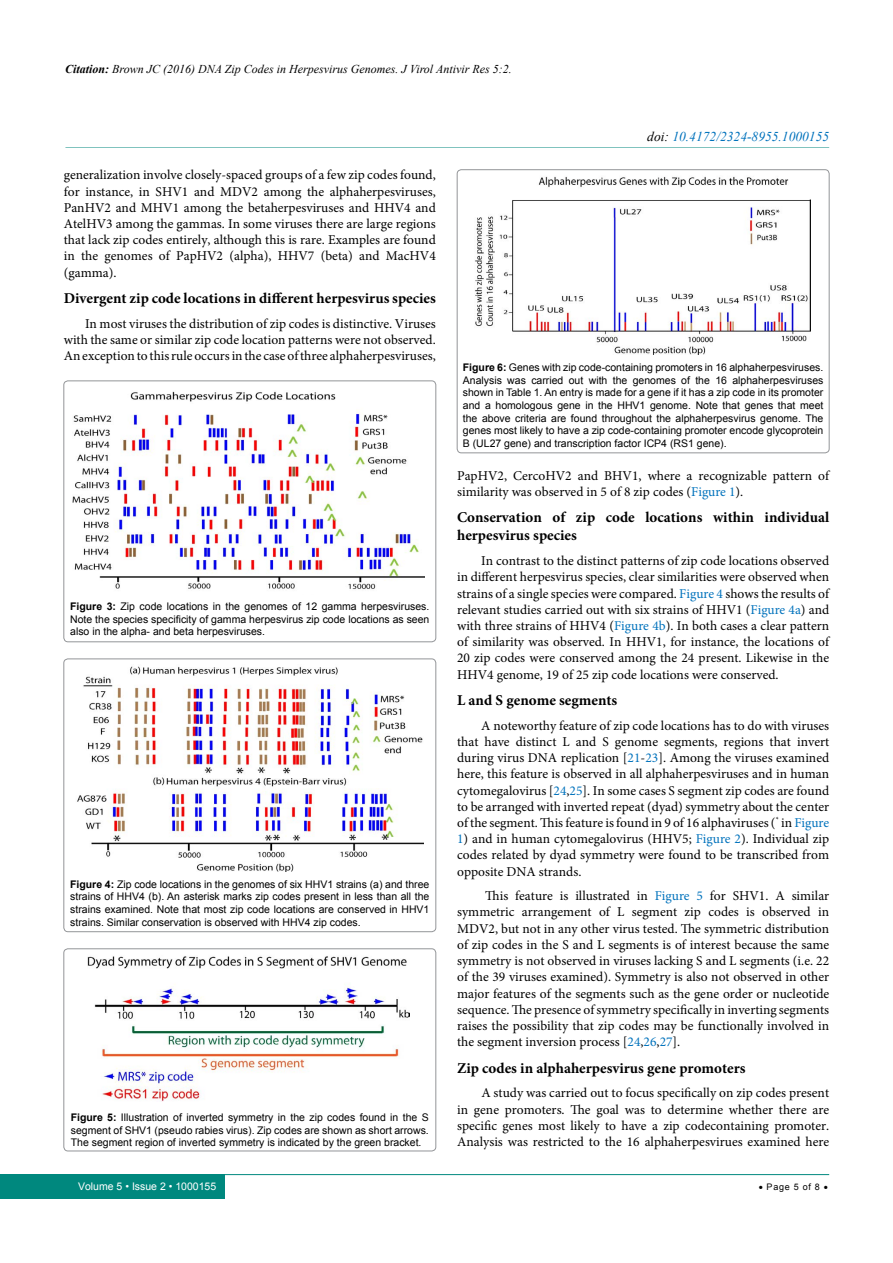
<style>
.page{position:relative;width:893px;height:1263px;background:#fff}
.page>*{position:absolute;margin:0;border:0;box-sizing:border-box;transform-origin:0 0}
.t1{font:700 15px/18px "Minion Pro";color:#000}
.t2{font:13.5px/16.2px "Minion Pro";color:#000;text-align:justify}
.t3{font:italic 13.5px "Times New Roman";color:#0072bc}
.t4{font:italic 12px "Times New Roman";color:#000}
.t5{font:10.5px/12.6px "Arial";color:#000;text-align:justify}
.t6{font:10.5px "Arial";color:#fff}
.t7{font:9px "Arial";letter-spacing:.08em;color:#000}
.s1{font-weight:700}
.s2{color:#000}
.s3{color:#0072bc}
</style>
<div class="page">
<div style="left:0;top:1174px;width:225px;height:25px;background:#00887e"></div>
<hr style="left:221px;top:1174px;width:608px;height:1px;background:#00887e">
<hr style="left:65px;top:147px;width:764px;height:1px;background:#00887e">
<div style="left:64px;top:381px;width:372px;height:261px;border:1px solid #939598;border-radius:4px"></div>
<img style="left:73px;top:391px;width:351px;height:199px">
<div style="left:64px;top:659px;width:372px;height:273px;border:1px solid #939598;border-radius:4px"></div>
<img style="left:77px;top:666px;width:347px;height:205px">
<div style="left:64px;top:949px;width:372px;height:202px;border:1px solid #939598;border-radius:4px"></div>
<img style="left:88px;top:956px;width:321px;height:146px">
<div style="left:457px;top:170px;width:372px;height:283px;border:1px solid #939598;border-radius:4px"></div>
<img style="left:475px;top:176px;width:335px;height:179px">
<p class="t4" style="left:65px;top:61px;width:448px"><span class="s1">Citation:</span> Brown JC (2016) DNA Zip Codes in Herpesvirus Genomes. J Virol Antivir Res 5:2.</p>
<p class="t3" style="left:647px;top:127px;width:183px"><span class="s2">doi:</span> 10.4172/2324-8955.1000155</p>
<p class="t2" style="left:64px;top:167px;width:374px">generalization involve closely-spaced groups of a few zip codes found, for instance, in SHV1 and MDV2 among the alphaherpesviruses, PanHV2 and MHV1 among the betaherpesviruses and HHV4 and AtelHV3 among the gammas. In some viruses there are large regions that lack zip codes entirely, although this is rare. Examples are found in the genomes of PapHV2 (alpha), HHV7 (beta) and MacHV4 (gamma).</p>
<p class="t1" style="left:64px;top:289px;width:374px">Divergent zip code locations in different herpesvirus species</p>
<p class="t2" style="left:64px;top:316px;width:374px;text-indent:21px">In most viruses the distribution of zip codes is distinctive. Viruses with the same or similar zip code location patterns were not observed.<br>An exception to this rule occurs in the case of three alphaherpesviruses,</p>
<p class="t5" style="left:70px;top:600px;width:361px"><span class="s1">Figure 3:</span> Zip code locations in the genomes of 12 gamma herpesviruses.<br>Note the species specificity of gamma herpesvirus zip code locations as seen also in the alpha- and beta herpesviruses.</p>
<p class="t5" style="left:70px;top:878px;width:361px"><span class="s1">Figure 4:</span> Zip code locations in the genomes of six HHV1 strains (a) and three strains of HHV4 (b). An asterisk marks zip codes present in less than all the strains examined. Note that most zip code locations are conserved in HHV1 strains. Similar conservation is observed with HHV4 zip codes.</p>
<p class="t5" style="left:71px;top:1111px;width:360px"><span class="s1">Figure 5:</span> Illustration of inverted symmetry in the zip codes found in the S segment of SHV1 (pseudo rabies virus). Zip codes are shown as short arrows.<br>The segment region of inverted symmetry is indicated by the green bracket.</p>
<p class="t6" style="left:78px;top:1180px;width:140px">Volume 5 • Issue 2 • 1000155</p>
<p class="t5" style="left:463px;top:361px;width:362px"><span class="s1">Figure 6:</span> Genes with zip code-containing promoters in 16 alphaherpesviruses.<br>Analysis was carried out with the genomes of the 16 alphaherpesviruses shown in Table 1. An entry is made for a gene if it has a zip code in its promoter and a homologous gene in the HHV1 genome. Note that genes that meet the above criteria are found throughout the alphaherpesvirus genome. The genes most likely to have a zip code-containing promoter encode glycoprotein B (UL27 gene) and transcription factor ICP4 (RS1 gene).</p>
<p class="t2" style="left:457px;top:467px;width:374px">PapHV2, CercoHV2 and BHV1, where a recognizable pattern of similarity was observed in 5 of 8 zip codes (<span class="s3">Figure 1</span>).</p>
<p class="t1" style="left:457px;top:508px;width:374px">Conservation of zip code locations within individual herpesvirus species</p>
<p class="t2" style="left:457px;top:553px;width:374px;text-indent:24px">In contrast to the distinct patterns of zip code locations observed in different herpesvirus species, clear similarities were observed when strains of a single species were compared. <span class="s3">Figure 4</span> shows the results of relevant studies carried out with six strains of HHV1 (<span class="s3">Figure 4a</span>) and with three strains of HHV4 (<span class="s3">Figure 4b</span>). In both cases a clear pattern of similarity was observed. In HHV1, for instance, the locations of 20 zip codes were conserved among the 24 present. Likewise in the HHV4 genome, 19 of 25 zip code locations were conserved.</p>
<p class="t1" style="left:457px;top:691px;width:162px">L and S genome segments</p>
<p class="t2" style="left:457px;top:717px;width:374px;text-indent:24px">A noteworthy feature of zip code locations has to do with viruses that have distinct L and S genome segments, regions that invert during virus DNA replication [<span class="s3">21</span>-<span class="s3">23</span>]. Among the viruses examined here, this feature is observed in all alphaherpesviruses and in human cytomegalovirus [<span class="s3">24</span>,<span class="s3">25</span>]. In some cases S segment zip codes are found to be arranged with inverted repeat (dyad) symmetry about the center of the segment. This feature is found in 9 of 16 alphaviruses (<sup>*</sup> in <span class="s3">Figure</span></p>
<p class="t2" style="left:457px;top:831px;width:374px"><span class="s3">1</span>) and in human cytomegalovirus (HHV5; <span class="s3">Figure 2</span>). Individual zip codes related by dyad symmetry were found to be transcribed from opposite DNA strands.</p>
<p class="t2" style="left:457px;top:888px;width:374px;text-indent:28px">This feature is illustrated in <span class="s3">Figure 5</span> for SHV1. A similar symmetric arrangement of L segment zip codes is observed in MDV2, but not in any other virus tested. The symmetric distribution of zip codes in the S and L segments is of interest because the same symmetry is not observed in viruses lacking S and L segments (i.e. 22 of the 39 viruses examined). Symmetry is also not observed in other major features of the segments such as the gene order or nucleotide sequence. The presence of symmetry specifically in inverting segments raises the possibility that zip codes may be functionally involved in the segment inversion process [<span class="s3">24</span>,<span class="s3">26</span>,<span class="s3">27</span>].</p>
<p class="t1" style="left:457px;top:1059px;width:290px">Zip codes in alphaherpesvirus gene promoters</p>
<p class="t2" style="left:457px;top:1085px;width:374px;text-indent:24px">A study was carried out to focus specifically on zip codes present in gene promoters. The goal was to determine whether there are specific genes most likely to have a zip codecontaining promoter.<br>Analysis was restricted to the 16 alphaherpesvirues examined here</p>
<p class="t7" style="left:759px;top:1181px;width:71px">• Page 5 of 8 •</p>
</div>
